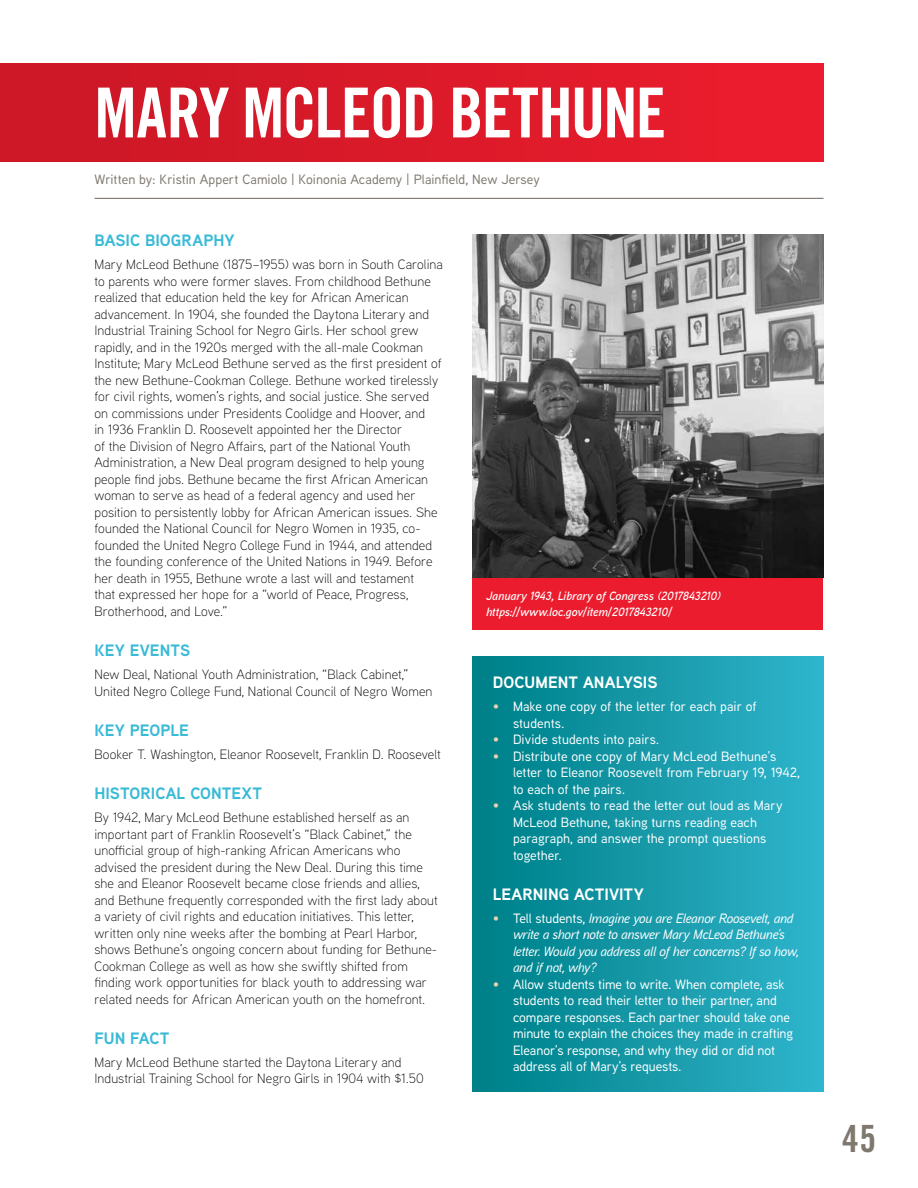
<style>
.page{position:relative;width:918px;height:1188px;background:#fff}
.page>*{position:absolute;margin:0;border:0;box-sizing:border-box;transform-origin:0 0}
.t1{font:69px "Trade Gothic LT Std Bd Cn 20";letter-spacing:-.03em;color:#fff}
.t2{font:37.5px "Trade Gothic LT Std Bd Cn 20";color:#7f786e}
.t3{font:700 16.5px "Aaux Next";color:#39bad6}
.t4{font:700 16.5px "Aaux Next";letter-spacing:.005em;color:#fff}
.t5{font:300 13.5px/16.5px "Aaux Next";letter-spacing:.005em;color:#000}
.t6{font:500 13.5px/16.5px "Aaux Next";color:#fff}
.t7{font:italic 500 13.5px/16.5px "Aaux Next";letter-spacing:-.015em;color:#fff}
.t8{font:500 13.5px "Aaux Next";letter-spacing:.005em;color:#7f786e}
.t9{font:italic 600 12px/16.5px "Aaux Next";color:#fff}
.s1{color:#ecd2af}
.s2{font-style:normal;color:#ecd2af}
.s3{font-style:normal}
</style>
<div class="page">
<div style="left:0;top:63px;width:824px;height:99px;background:linear-gradient(to right,#cb1726,#ec1c2d)"></div>
<hr style="left:94px;top:198px;width:730px;height:1px;background:#7f786e">
<img style="left:472px;top:234px;width:352px;height:344px">
<div style="left:472px;top:656px;width:352px;height:436px;background:linear-gradient(to right,#007e87,#30b5cc)"></div>
<div style="left:472px;top:578px;width:352px;height:52px;background:#eb1c2d"></div>
<h1 class="t1" style="left:94px;top:71px;width:573px">MARY MCLEOD BETHUNE</h1>
<p class="t8" style="left:94px;top:170px;width:447px">Written by: Kristin Appert Camiolo | Koinonia Academy | Plainfield, New Jersey</p>
<p class="t3" style="left:94px;top:229px;width:142px">BASIC BIOGRAPHY</p>
<p class="t5" style="left:94px;top:256px;width:350px">Mary McLeod Bethune (1875–1955) was born in South Carolina to parents who were former slaves. From childhood Bethune realized that education held the key for African American advancement. In 1904, she founded the Daytona Literary and Industrial Training School for Negro Girls. Her school grew rapidly, and in the 1920s merged with the all-male Cookman Institute; Mary McLeod Bethune served as the first president of the new Bethune-Cookman College. Bethune worked tirelessly for civil rights, women’s rights, and social justice. She served on commissions under Presidents Coolidge and Hoover, and<br>in 1936 Franklin D. Roosevelt appointed her the Director<br>of the Division of Negro Affairs, part of the National Youth Administration, a New Deal program designed to help young people find jobs. Bethune became the first African American woman to serve as head of a federal agency and used her position to persistently lobby for African American issues. She founded the National Council for Negro Women in 1935, co&shy;founded the United Negro College Fund in 1944, and attended the founding conference of the United Nations in 1949. Before her death in 1955, Bethune wrote a last will and testament<br>that expressed her hope for a “world of Peace, Progress, Brotherhood, and Love.”</p>
<p class="t3" style="left:94px;top:638px;width:97px">KEY EVENTS</p>
<p class="t5" style="left:94px;top:666px;width:339px">New Deal, National Youth Administration, “Black Cabinet,”<br>United Negro College Fund, National Council of Negro Women</p>
<p class="t3" style="left:94px;top:718px;width:96px">KEY PEOPLE</p>
<p class="t5" style="left:94px;top:745px;width:348px">Booker T. Washington, Eleanor Roosevelt, Franklin D. Roosevelt</p>
<p class="t3" style="left:94px;top:781px;width:169px">HISTORICAL CONTEXT</p>
<p class="t5" style="left:94px;top:809px;width:345px">By 1942, Mary McLeod Bethune established herself as an important part of Franklin Roosevelt’s “Black Cabinet,” the unofficial group of high-ranking African Americans who advised the president during the New Deal. During this time she and Eleanor Roosevelt became close friends and allies, and Bethune frequently corresponded with the first lady about a variety of civil rights and education initiatives. This letter, written only nine weeks after the bombing at Pearl Harbor, shows Bethune’s ongoing concern about funding for Bethune-Cookman College as well as how she swiftly shifted from finding work opportunities for black youth to addressing war related needs for African American youth on the homefront.</p>
<p class="t3" style="left:94px;top:1026px;width:76px">FUN FACT</p>
<p class="t5" style="left:94px;top:1053px;width:331px">Mary McLeod Bethune started the Daytona Literary and<br>Industrial Training School for Negro Girls in 1904 with $1.50</p>
<p class="t9" style="left:486px;top:587px;width:236px">January 1943, Library of Congress (2017843210) https://www.loc.gov/item/2017843210/</p>
<p class="t4" style="left:493px;top:670px;width:166px">DOCUMENT ANALYSIS</p>
<p class="t6" style="left:513px;top:698px;width:245px;text-indent:-20px"><span class="s1">•</span> Make one copy of the letter for each pair of students.</p>
<p class="t6" style="left:493px;top:731px;width:168px"><span class="s1">•</span> Divide students into pairs.</p>
<p class="t6" style="left:513px;top:747px;width:289px;text-indent:-20px"><span class="s1">•</span> Distribute one copy of Mary McLeod Bethune’s letter to Eleanor Roosevelt from February 19, 1942, to each of the pairs.</p>
<p class="t6" style="left:513px;top:797px;width:271px;text-indent:-20px"><span class="s1">•</span> Ask students to read the letter out loud as Mary McLeod Bethune, taking turns reading each paragraph, and answer the prompt questions together.</p>
<p class="t4" style="left:493px;top:882px;width:153px">LEARNING ACTIVITY</p>
<p class="t7" style="left:513px;top:910px;width:287px;text-indent:-20px"><span class="s2">•</span> <span class="s3">Tell students,</span> Imagine you are Eleanor Roosevelt, and write a short note to answer Mary McLeod Bethune’s letter. Would you address all of her concerns? If so how, and if not, why?</p>
<p class="t6" style="left:513px;top:976px;width:282px;text-indent:-20px"><span class="s1">•</span> Allow students time to write. When complete, ask students to read their letter to their partner, and compare responses. Each partner should take one minute to explain the choices they made in crafting Eleanor’s response, and why they did or did not address all of Mary’s requests.</p>
<h2 class="t2" style="left:842px;top:1116px;width:35px">45</h2>
</div>
